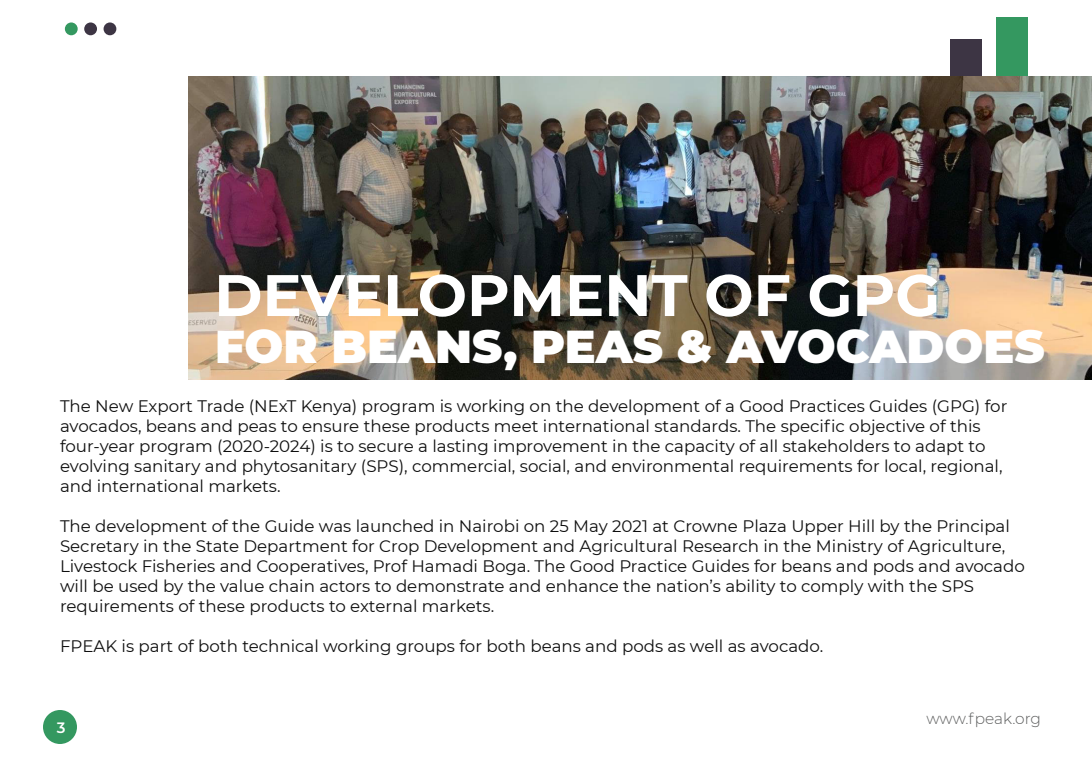
<style>
.page{position:relative;width:1092px;height:768px;background:#fff}
.page>*{position:absolute;margin:0;border:0;box-sizing:border-box;transform-origin:0 0}
.t1{font:700 58.5px "Montserrat";color:#fff}
.t2{font:900 46px "Montserrat";color:#fff}
.t3{font:16.7px/20px "Montserrat";color:#0f0f0f}
.t4{font:300 15.4px "Montserrat";color:#5d5e5e}
.t5{font:600 15px "Montserrat";color:#fff}
</style>
<div class="page">
<div style="left:997px;top:17px;width:31px;height:112px;background:#349860"></div>
<div style="left:951px;top:39px;width:31px;height:90px;background:#3d3544"></div>
<div style="left:65px;top:22px;width:13px;height:13px;background:#349860;border-radius:50%"></div>
<div style="left:84px;top:22px;width:13px;height:13px;background:#3d3544;border-radius:50%"></div>
<div style="left:104px;top:22px;width:12px;height:13px;background:#3d3544;border-radius:50%"></div>
<img style="left:188px;top:76px;width:904px;height:303px">
<div style="left:43px;top:710px;width:34px;height:34px;background:#349860;border-radius:50%"></div>
<h1 class="t1" style="left:214px;top:253px;width:728px">DEVELOPMENT OF GPG</h1>
<h2 class="t2" style="left:215px;top:312px;width:831px">FOR BEANS, PEAS &amp; AVOCADOES</h2>
<p class="t3" style="left:60px;top:396px;width:949px">The New Export Trade (NExT Kenya) program is working on the development of a Good Practices Guides (GPG) for avocados, beans and peas to ensure these products meet international standards. The specific objective of this four-year program (2020-2024) is to secure a lasting improvement in the capacity of all stakeholders to adapt to evolving sanitary and phytosanitary (SPS), commercial, social, and environmental requirements for local, regional, and international markets.</p>
<p class="t3" style="left:60px;top:516px;width:966px">The development of the Guide was launched in Nairobi on 25 May 2021 at Crowne Plaza Upper Hill by the Principal Secretary in the State Department for Crop Development and Agricultural Research in the Ministry of Agriculture, Livestock Fisheries and Cooperatives, Prof Hamadi Boga. The Good Practice Guides for beans and pods and avocado will be used by the value chain actors to demonstrate and enhance the nation’s ability to comply with the SPS requirements of these products to external markets.</p>
<p class="t3" style="left:60px;top:636px;width:765px">FPEAK is part of both technical working groups for both beans and pods as well as avocado.</p>
<p class="t5" style="left:57px;top:717px;width:10px">3</p>
<p class="t4" style="left:926px;top:708px;width:116px">www.fpeak.org</p>
</div>
